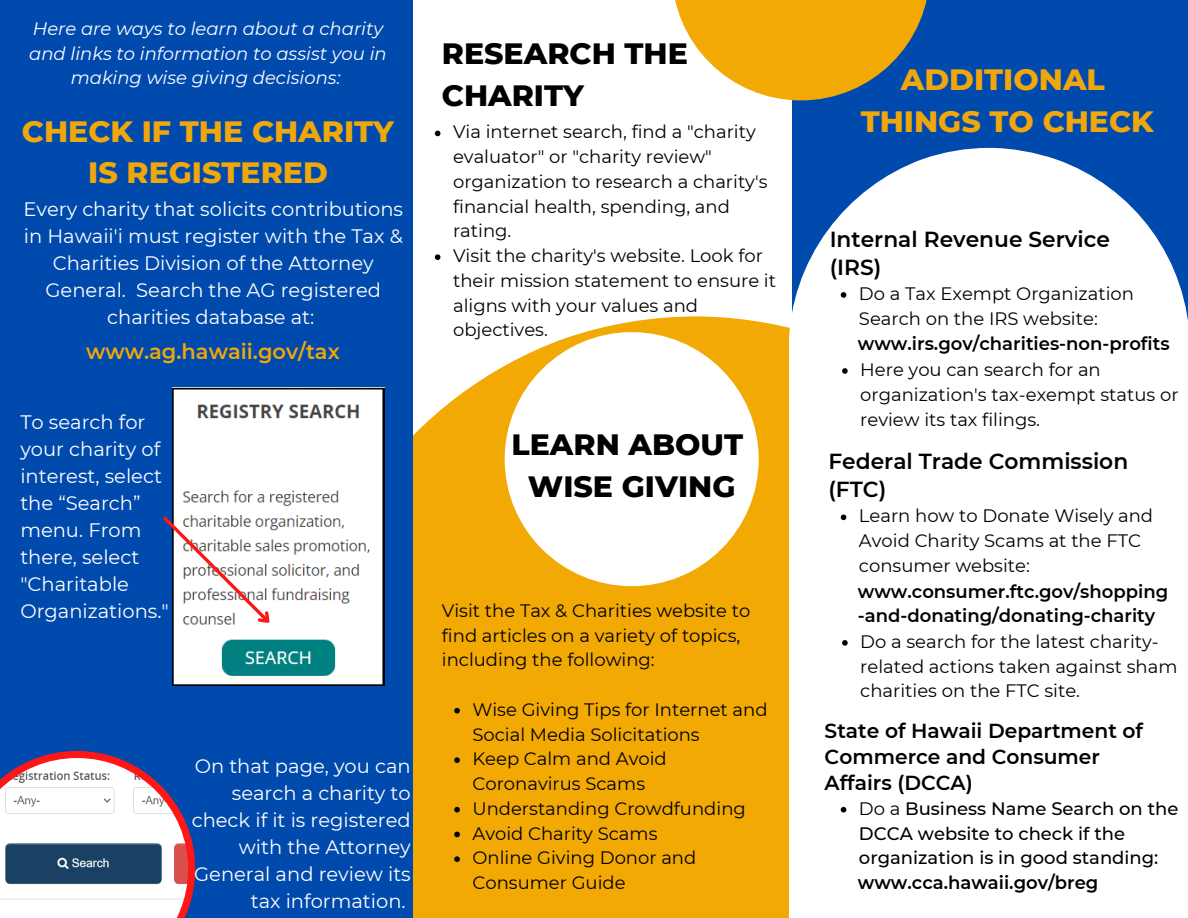
<style>
.page{position:relative;width:1188px;height:918px;background:#fff}
.page>*{position:absolute;margin:0;border:0;box-sizing:border-box;transform-origin:0 0}
.t1{font:800 30px/41.7px "Montserrat";color:#efa70b;text-align:center}
.t2{font:800 30px/41.7px "Montserrat";color:#000}
.t3{font:600 21.75px/28.2px "Montserrat";color:#000}
.t4{font:600 21px "Montserrat";color:#efa70b}
.t5{font:600 20.25px/25.8px "Montserrat";color:#000}
.t6{font:19.5px/27px "Montserrat";color:#fff;text-align:center}
.t7{font:18px/24.8px "Montserrat";color:#000}
.t8{font:600 18px/24.8px "Montserrat";color:#000}
.t9{font:italic 18px/24.8px "Montserrat";color:#fff;text-align:center}
.t10{font:500 18px/24.8px "Montserrat";color:#000}
.s1{font-weight:400}
</style>
<div class="page">
<div style="left:298px;top:316px;width:798px;height:602px;background:#f2a904"></div>
<div style="left:792px;top:0;width:396px;height:918px;background:#004aad"></div>
<div style="left:789px;top:148px;width:399px;height:770px;background:#fff"></div>
<div style="left:0;top:0;width:413px;height:918px;background:#004aad"></div>
<div style="left:505px;top:332px;width:254px;height:254px;background:#fff;border-radius:50%"></div>
<svg style="left:675px;top:0;width:252px;height:100px;fill:#f2a904"></svg>
<svg style="left:0;top:751px;width:195px;height:167px;background:#b2b0c2"></svg>
<img style="left:173px;top:387px;width:211px;height:298px">
<img style="left:163px;top:513px;width:116px;height:119px">
<svg style="left:435px;top:131px;width:5px;height:5px"></svg>
<svg style="left:435px;top:254px;width:5px;height:6px"></svg>
<svg style="left:454px;top:708px;width:6px;height:6px"></svg>
<svg style="left:454px;top:757px;width:6px;height:6px"></svg>
<svg style="left:454px;top:807px;width:6px;height:6px"></svg>
<svg style="left:454px;top:832px;width:6px;height:5px"></svg>
<svg style="left:454px;top:856px;width:6px;height:6px"></svg>
<svg style="left:841px;top:292px;width:5px;height:6px"></svg>
<svg style="left:842px;top:368px;width:6px;height:6px"></svg>
<svg style="left:841px;top:515px;width:5px;height:5px"></svg>
<svg style="left:842px;top:640px;width:6px;height:6px"></svg>
<svg style="left:841px;top:807px;width:5px;height:6px"></svg>
<p class="t9" style="left:29px;top:16px;width:359px">Here are ways to learn about a charity and links to information to assist you in making wise giving decisions:</p>
<h1 class="t1" style="left:22px;top:110px;width:374px">CHECK IF THE CHARITY<br>IS REGISTERED</h1>
<p class="t6" style="left:23px;top:195px;width:381px">Every charity that solicits contributions in Hawaii'i must register with the Tax &amp; Charities Division of the Attorney General. Search the AG registered charities database at:</p>
<p class="t4" style="left:86px;top:339px;width:255px">www.ag.hawaii.gov/tax</p>
<p class="t6" style="left:20px;top:408px;width:150px;text-align:left">To search for your charity of interest, select the “Search” menu. From there, select "Charitable<br>Organizations."</p>
<p class="t6" style="left:192px;top:753px;width:221px;text-align:right">On that page, you can search a charity to check if it is registered with the Attorney<br>General and review its tax information.</p>
<h1 class="t2" style="left:442px;top:33px;width:248px">RESEARCH THE<br>CHARITY</h1>
<p class="t7" style="left:453px;top:120px;width:325px">Via internet search, find a "charity evaluator" or "charity review" organization to research a charity's financial health, spending, and rating.<br>Visit the charity's website. Look for their mission statement to ensure it aligns with your values and objectives.</p>
<h1 class="t2" style="left:511px;top:424px;width:233px;text-align:center">LEARN ABOUT<br>WISE GIVING</h1>
<p class="t7" style="left:442px;top:598px;width:310px">Visit the Tax &amp; Charities website to find articles on a variety of topics, including the following:</p>
<p class="t7" style="left:472px;top:697px;width:297px">Wise Giving Tips for Internet and<br>Social Media Solicitations<br>Keep Calm and Avoid<br>Coronavirus Scams<br>Understanding Crowdfunding<br>Avoid Charity Scams<br>Online Giving Donor and<br>Consumer Guide</p>
<h1 class="t1" style="left:861px;top:59px;width:295px">ADDITIONAL<br>THINGS TO CHECK</h1>
<p class="t3" style="left:830px;top:225px;width:282px">Internal Revenue Service (IRS)</p>
<p class="t7" style="left:859px;top:281px;width:277px">Do a Tax Exempt Organization<br>Search on the IRS website:</p>
<p class="t7" style="left:860px;top:357px;width:320px">Here you can search for an organization's tax-exempt status or review its tax filings.</p>
<p class="t8" style="left:858px;top:332px;width:313px">www.irs.gov/charities-non-profits</p>
<p class="t3" style="left:828px;top:447px;width:301px">Federal Trade Commission (FTC)</p>
<p class="t7" style="left:859px;top:504px;width:296px">Learn how to Donate Wisely and<br>Avoid Charity Scams at the FTC consumer website:</p>
<p class="t8" style="left:858px;top:579px;width:312px">www.consumer.ftc.gov/shopping -and-donating/donating-charity</p>
<p class="t7" style="left:860px;top:629px;width:319px">Do a search for the latest charity&shy;related actions taken against sham charities on the FTC site.</p>
<p class="t5" style="left:825px;top:718px;width:320px">State of Hawaii Department of<br>Commerce and Consumer<br>Affairs (DCCA)</p>
<p class="t10" style="left:859px;top:796px;width:321px"><span class="s1">Do a</span> Business Name Search on the<br>DCCA website to check if the organization is in good standing:</p>
<p class="t8" style="left:858px;top:870px;width:242px">www.cca.hawaii.gov/breg</p>
</div>
